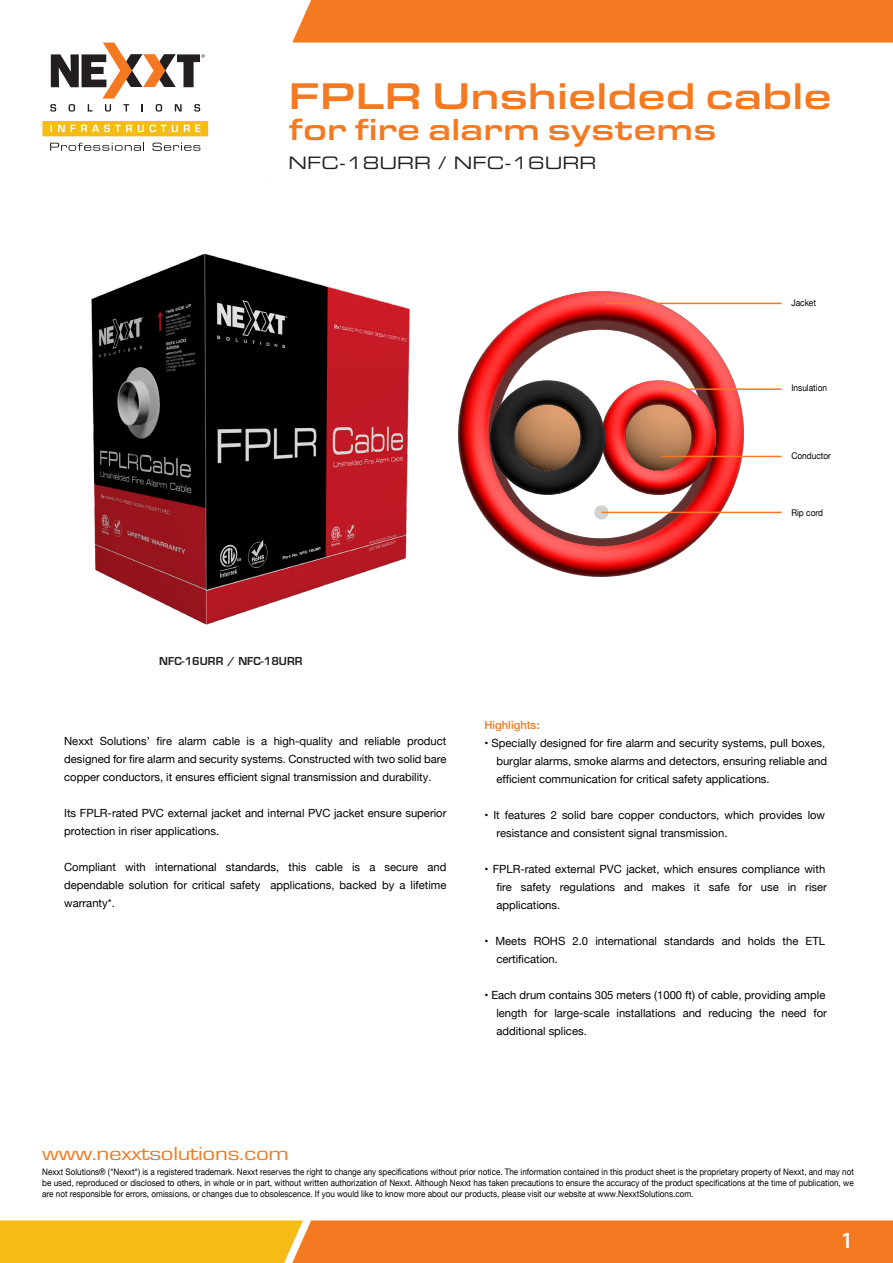
<style>
.page{position:relative;width:893px;height:1263px;background:#fff}
.page>*{position:absolute;margin:0;border:0;box-sizing:border-box;transform-origin:0 0}
.t1{font:500 38.55px "Eurostile Ext";color:#f47920}
.t2{font:500 31.35px "Eurostile Ext";color:#f47920}
.t3{font:600 23.25px "Myriad Pro";color:#fff}
.t4{font:19.5px "Eurostile";letter-spacing:-.01em;color:#f47920;scale:1.29 1}
.t5{font:17.1px "Eurostile LT Std Ex 2";color:#231f20}
.t6{font:11.25px/18px "Helvetica Neue";color:#000}
.t7{font:500 11.25px "Helvetica Neue";color:#f47920}
.t8{font:600 10.8px "Eurostile LT Std";color:#231f20}
.t9{font:9.3px "Helvetica Neue";color:#000;scale:.9 1}
.t10{font:9px/10.8px "Helvetica Neue";color:#000;text-align:justify;scale:.9 1}
</style>
<div class="page">
<img style="left:91px;top:253px;width:368px;height:372px">
<svg style="left:50px;top:143px;width:94px;height:8px"></svg>
<svg style="left:152px;top:143px;width:48px;height:8px"></svg>
<svg style="left:50px;top:43px;width:155px;height:69px"></svg>
<svg style="left:42px;top:121px;width:166px;height:15px;background:#f6c435"></svg>
<svg style="left:0;top:1220px;width:893px;height:43px;background:#f49121"></svg>
<div style="left:292px;top:0;width:601px;height:43px;background:#f47920"></div>
<img style="left:459px;top:292px;width:285px;height:285px">
<img style="left:604px;top:381px;width:112px;height:114px">
<img style="left:490px;top:381px;width:114px;height:114px">
<div style="left:594px;top:505px;width:15px;height:14px;background:#d1d1d1;border-radius:50%"></div>
<hr style="left:606px;top:303px;width:176px;height:1px;background:#f47920">
<hr style="left:661px;top:388px;width:121px;height:2px;background:#f47920">
<hr style="left:661px;top:456px;width:121px;height:1px;background:#f47920">
<hr style="left:601px;top:512px;width:181px;height:1px;background:#f47920">
<h1 class="t1" style="left:289px;top:74px;width:545px">FPLR Unshielded cable</h1>
<h2 class="t2" style="left:289px;top:112px;width:429px">for fire alarm systems</h2>
<h3 class="t5" style="left:289px;top:151px;width:309px">NFC-18URR / NFC-16URR</h3>
<p class="t9" style="left:791px;top:296px;width:29px">Jacket</p>
<p class="t9" style="left:791px;top:381px;width:41px">Insulation</p>
<p class="t9" style="left:791px;top:449px;width:45px">Conductor</p>
<p class="t9" style="left:791px;top:506px;width:37px">Rip cord</p>
<p class="t8" style="left:159px;top:654px;width:145px">NFC-16URR / NFC-18URR</p>
<p class="t6" style="left:64px;top:732px;width:384px;text-align:justify">Nexxt Solutions’ fire alarm cable is a high-quality and reliable product designed for fire alarm and security systems. Constructed with two solid bare copper conductors, it ensures efficient signal transmission and durability.</p>
<p class="t6" style="left:64px;top:804px;width:384px">Its FPLR-rated PVC external jacket and internal PVC jacket ensure superior protection in riser applications.</p>
<p class="t6" style="left:64px;top:858px;width:384px;text-align:justify">Compliant with international standards, this cable is a secure and dependable solution for critical safety applications, backed by a lifetime warranty*.</p>
<p class="t7" style="left:484px;top:716px;width:57px">Highlights:</p>
<p class="t6" style="left:496px;top:734px;width:332px;text-indent:-12px">• Specially designed for fire alarm and security systems, pull boxes, burglar alarms, smoke alarms and detectors, ensuring reliable and efficient communication for critical safety applications.</p>
<p class="t6" style="left:496px;top:806px;width:330px;text-indent:-12px">• It features 2 solid bare copper conductors, which provides low resistance and consistent signal transmission.</p>
<p class="t6" style="left:496px;top:860px;width:332px;text-indent:-12px">• FPLR-rated external PVC jacket, which ensures compliance with fire safety regulations and makes it safe for use in riser applications.</p>
<p class="t6" style="left:496px;top:932px;width:330px;text-indent:-12px">• Meets ROHS 2.0 international standards and holds the ETL certification.</p>
<p class="t6" style="left:496px;top:986px;width:332px;text-indent:-12px">• Each drum contains 305 meters (1000 ft) of cable, providing ample length for large-scale installations and reducing the need for additional splices.</p>
<h3 class="t4" style="left:42px;top:1140px;width:193px">www.nexxtsolutions.com</h3>
<p class="t10" style="left:42px;top:1167px;width:903px">Nexxt Solutions® ("Nexxt") is a registered trademark. Nexxt reserves the right to change any specifications without prior notice. The information contained in this product sheet is the proprietary property of Nexxt, and may not be used, reproduced or disclosed to others, in whole or in part, without written authorization of Nexxt. Although Nexxt has taken precautions to ensure the accuracy of the product specifications at the time of publication, we are not responsible for errors, omissions, or changes due to obsolescence. If you would like to know more about our products, please visit our website at www.NexxtSolutions.com.</p>
<h3 class="t3" style="left:841px;top:1226px;width:14px">1</h3>
</div>
